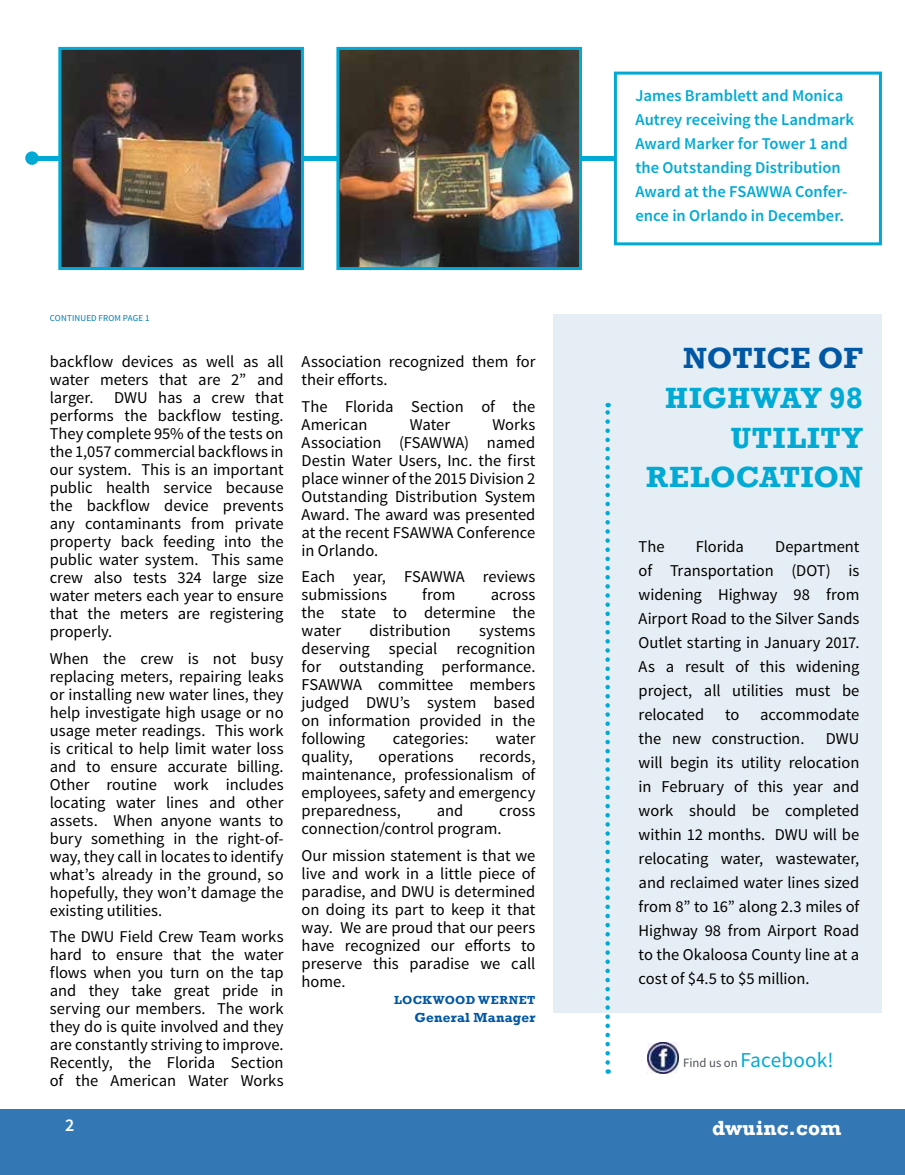
<style>
.page{position:relative;width:905px;height:1175px;background:#fff}
.page>*{position:absolute;margin:0;border:0;box-sizing:border-box;transform-origin:0 0}
.t1{font:700 30px/39.6px "Rockwell";letter-spacing:.02em;color:#00aad5;text-align:right}
.t2{font:700 30px "Rockwell";letter-spacing:.005em;color:#0057a3}
.t3{font:21.15px "Source Sans Pro";letter-spacing:.01em;color:#00aad5}
.t4{font:700 21px "Rockwell";letter-spacing:.01em;color:#fff}
.t5{font:600 18px "Source Sans Pro";color:#fff}
.t6{font:16.5px/18px "Source Sans Pro";color:#000;text-align:justify}
.t7{font:600 16.5px/24px "Source Sans Pro";color:#00aad5}
.t8{font:700 13.5px "Rockwell";letter-spacing:.015em;color:#0057a3}
.t9{font:700 12px "Rockwell";letter-spacing:.04em;color:#0057a3}
.t10{font:9px "Source Sans Pro";letter-spacing:.02em;color:#007baa}
.s1{font-size:12.75px;color:#4f5458}
</style>
<div class="page">
<div style="left:0;top:1109px;width:904px;height:65px;background:#3378b5"></div>
<hr style="left:38px;top:156px;width:577px;height:4px;background:#00aad5">
<div style="left:553px;top:314px;width:328px;height:698px;background:#e6eef5"></div>
<svg style="left:605px;top:403px;width:5px;height:659px"></svg>
<img style="left:647px;top:1042px;width:31px;height:31px">
<img style="left:340px;top:51px;width:238px;height:215px">
<div style="left:336px;top:47px;width:246px;height:223px;border:3px solid #00aad5"></div>
<img style="left:62px;top:51px;width:238px;height:215px">
<div style="left:58px;top:47px;width:246px;height:223px;border:3px solid #00aad5"></div>
<div style="left:614px;top:72px;width:267px;height:173px;border:3px solid #00aad5"></div>
<div style="left:25px;top:151px;width:14px;height:14px;background:#00aad5;border-radius:50%"></div>
<p class="t10" style="left:50px;top:312px;width:101px">CONTINUED FROM PAGE 1</p>
<p class="t6" style="left:50px;top:353px;width:235px">backflow devices as well as all water meters that are 2” and larger.</p>
<p class="t6" style="left:50px;top:389px;width:235px;text-indent:64px">DWU has a crew that performs the backflow testing.<br>They complete 95% of the tests on the 1,057 commercial backflows in our system. This is an important public health service because the backflow device prevents any contaminants from private property back feeding into the public water system. This same crew also tests 324 large size water meters each year to ensure that the meters are registering properly.</p>
<p class="t6" style="left:50px;top:649px;width:235px">When the crew is not busy replacing meters, repairing leaks or installing new water lines, they help investigate high usage or no usage meter readings. This work is critical to help limit water loss and to ensure accurate billing.<br>Other routine work includes locating water lines and other assets. When anyone wants to bury something in the right-of&shy;way, they call in locates to identify what’s already in the ground, so hopefully, they won’t damage the existing utilities.</p>
<p class="t6" style="left:50px;top:928px;width:235px">The DWU Field Crew Team works hard to ensure that the water flows when you turn on the tap and they take great pride in serving our members. The work they do is quite involved and they are constantly striving to improve.<br>Recently, the Florida Section of the American Water Works</p>
<p class="t6" style="left:301px;top:353px;width:235px">Association recognized them for their efforts.</p>
<p class="t6" style="left:301px;top:397px;width:235px">The Florida Section of the<br>American</p>
<p class="t6" style="left:301px;top:415px;width:235px;text-indent:191px">Works Association (FSAWWA) named Destin Water Users, Inc. the first place winner of the 2015 Division 2<br>Outstanding Distribution System Award. The award was presented at the recent FSAWWA Conference in Orlando.</p>
<p class="t6" style="left:301px;top:568px;width:235px">Each year, FSAWWA reviews submissions</p>
<p class="t6" style="left:410px;top:415px;width:42px">Water</p>
<p class="t6" style="left:422px;top:586px;width:35px">from</p>
<p class="t6" style="left:301px;top:586px;width:235px;text-indent:189px">across the state to determine the water</p>
<p class="t6" style="left:369px;top:622px;width:83px">distribution</p>
<p class="t6" style="left:301px;top:622px;width:235px;text-indent:177px">systems deserving special recognition for outstanding performance.<br>FSAWWA committee members judged DWU’s system based on information provided in the following</p>
<p class="t6" style="left:392px;top:730px;width:77px">categories:</p>
<p class="t6" style="left:496px;top:730px;width:41px">water</p>
<p class="t6" style="left:301px;top:748px;width:235px;text-indent:177px">records, maintenance, professionalism of employees, safety and emergency preparedness,</p>
<p class="t6" style="left:301px;top:748px;width:53px">quality,</p>
<p class="t6" style="left:378px;top:748px;width:77px">operations</p>
<p class="t6" style="left:437px;top:802px;width:28px">and</p>
<p class="t6" style="left:301px;top:802px;width:235px;text-indent:198px">cross connection/control program.</p>
<p class="t6" style="left:301px;top:846px;width:235px">Our mission statement is that we live and work in a little piece of paradise, and DWU is determined on doing its part to keep it that way. We are proud that our peers have recognized our efforts to preserve this paradise we call home.</p>
<p class="t9" style="left:394px;top:993px;width:143px">LOCKWOOD WERNET</p>
<p class="t8" style="left:414px;top:1009px;width:122px">General Manager</p>
<p class="t7" style="left:635px;top:84px;width:220px">James Bramblett and Monica<br>Autrey receiving the Landmark<br>Award Marker for Tower 1 and the Outstanding Distribution<br>Award at the FSAWWA Confer&shy;ence in Orlando in December.</p>
<h1 class="t2" style="left:683px;top:340px;width:181px">NOTICE OF</h1>
<h1 class="t1" style="left:646px;top:378px;width:218px">HIGHWAY 98<br>UTILITY<br>RELOCATION</h1>
<p class="t6" style="left:638px;top:538px;width:27px">The</p>
<p class="t6" style="left:695px;top:538px;width:50px">Florida</p>
<p class="t6" style="left:638px;top:535px;width:222px;line-height:24px;text-indent:136px">Department of Transportation (DOT) is widening Highway 98 from Airport Road to the Silver Sands Outlet starting in January 2017.<br>As a result of this widening project, all utilities must be relocated</p>
<p class="t6" style="left:638px;top:703px;width:222px;line-height:24px;text-indent:121px">accommodate the new construction.</p>
<p class="t6" style="left:725px;top:706px;width:16px">to</p>
<p class="t6" style="left:638px;top:727px;width:222px;line-height:24px;text-indent:187px">DWU will begin its utility relocation in February of this year and work should be completed within 12 months. DWU will be relocating water, wastewater, and reclaimed water lines sized from 8” to 16” along 2.3 miles of Highway 98 from Airport Road to the Okaloosa County line at a cost of $4.5 to $5 million.</p>
<p class="t3" style="left:683px;top:1046px;width:152px"><span class="s1">Find us on</span> Facebook!</p>
<p class="t5" style="left:65px;top:1113px;width:11px">2</p>
<p class="t4" style="left:712px;top:1115px;width:130px">dwuinc.com</p>
</div>
